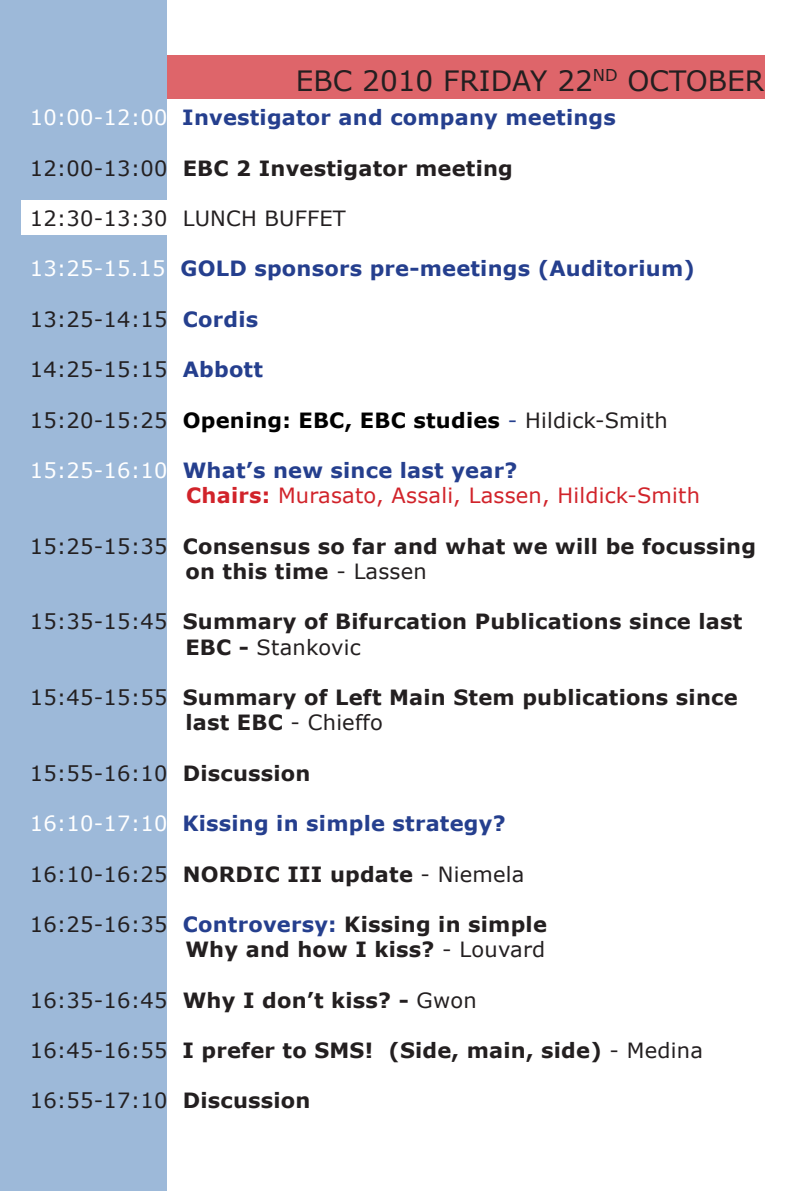
<style>
.page{position:relative;width:794px;height:1191px;background:#fff}
.page>*{position:absolute;margin:0;border:0;box-sizing:border-box;transform-origin:0 0}
.t1{font:28px "Verdana";color:#231f20}
.t2{font:700 21px/25.2px "Verdana";letter-spacing:.01em;color:#231f20}
.t3{font:21px "Verdana";letter-spacing:.01em;color:#231f20}
.t4{font:700 21px "Verdana";letter-spacing:.01em;color:#253f8e}
.t5{font:21px "Verdana";letter-spacing:.01em;color:#d1232a}
.s1{font-weight:400;color:#fff}
.s2{font-weight:400}
.s3{font-weight:700;color:#253f8e}
.s4{font-weight:700;color:#000}
.s5{color:#253f8e}
.s6{font-weight:700}
</style>
<div class="page">
<div style="left:0;top:0;width:167px;height:1191px;background:#9db9d9"></div>
<div style="left:167px;top:56px;width:597px;height:43px;background:#de656a"></div>
<div style="left:21px;top:200px;width:319px;height:35px;background:#fff"></div>
<p class="t1" style="left:296px;top:63px;width:470px">EBC 2010 FRIDAY 22<sup>ND</sup> OCTOBER</p>
<p class="t4" style="left:30px;top:104px;width:588px"><span class="s1">10:00-12:00</span> Investigator and company meetings</p>
<p class="t2" style="left:30px;top:155px;width:485px"><span class="s2">12:00-13:00</span> EBC 2 Investigator meeting</p>
<p class="t3" style="left:30px;top:205px;width:317px">12:30-13:30 LUNCH BUFFET</p>
<p class="t4" style="left:30px;top:255px;width:666px"><span class="s1">13:25-15.15</span> GOLD sponsors pre-meetings (Auditorium)</p>
<p class="t3" style="left:30px;top:306px;width:230px">13:25-14:15 <span class="s3">Cordis</span></p>
<p class="t3" style="left:30px;top:356px;width:235px">14:25-15:15 <span class="s3">Abbott</span></p>
<p class="t3" style="left:30px;top:407px;width:639px">15:20-15:25 <span class="s4">Opening: EBC, EBC studies</span> <span class="s5">-</span> Hildick-Smith</p>
<p class="t4" style="left:30px;top:457px;width:489px"><span class="s1">15:25-16:10</span> What’s new since last year?</p>
<p class="t5" style="left:186px;top:482px;width:515px"><span class="s6">Chairs:</span> Murasato, Assali, Lassen, Hildick-Smith</p>
<p class="t2" style="left:30px;top:533px;width:728px"><span class="s2">15:25-15:35</span> Consensus so far and what we will be focussing</p>
<p class="t2" style="left:185px;top:558px;width:243px">on this time <span class="s2">- Lassen</span></p>
<p class="t2" style="left:185px;top:608px;width:558px;text-indent:-156px"><span class="s2">15:35-15:45</span> Summary of Bifurcation Publications since last<br>EBC - <span class="s2">Stankovic</span></p>
<p class="t2" style="left:185px;top:684px;width:554px;text-indent:-156px"><span class="s2">15:45-15:55</span> Summary of Left Main Stem publications since last EBC <span class="s2">- Chieffo</span></p>
<p class="t3" style="left:30px;top:759px;width:282px">15:55-16:10 <span class="s6">Discussion</span></p>
<p class="t4" style="left:30px;top:810px;width:477px"><span class="s1">16:10-17:10</span> Kissing in simple strategy?</p>
<p class="t3" style="left:30px;top:860px;width:496px">16:10-16:25 <span class="s6">NORDIC III update</span> - Niemela</p>
<p class="t2" style="left:30px;top:911px;width:519px"><span class="s2">16:25-16:35</span> <span class="s5">Controversy:</span> Kissing in simple</p>
<p class="t2" style="left:185px;top:936px;width:361px">Why and how I kiss? <span class="s2">- Louvard</span></p>
<p class="t3" style="left:30px;top:986px;width:448px">16:35-16:45 <span class="s6">Why I don’t kiss? -</span> Gwon</p>
<p class="t2" style="left:30px;top:1037px;width:674px"><span class="s2">16:45-16:55</span> I prefer to SMS! (Side, main, side) <span class="s2">- Medina</span></p>
<p class="t3" style="left:30px;top:1087px;width:282px">16:55-17:10 <span class="s6">Discussion</span></p>
</div>
